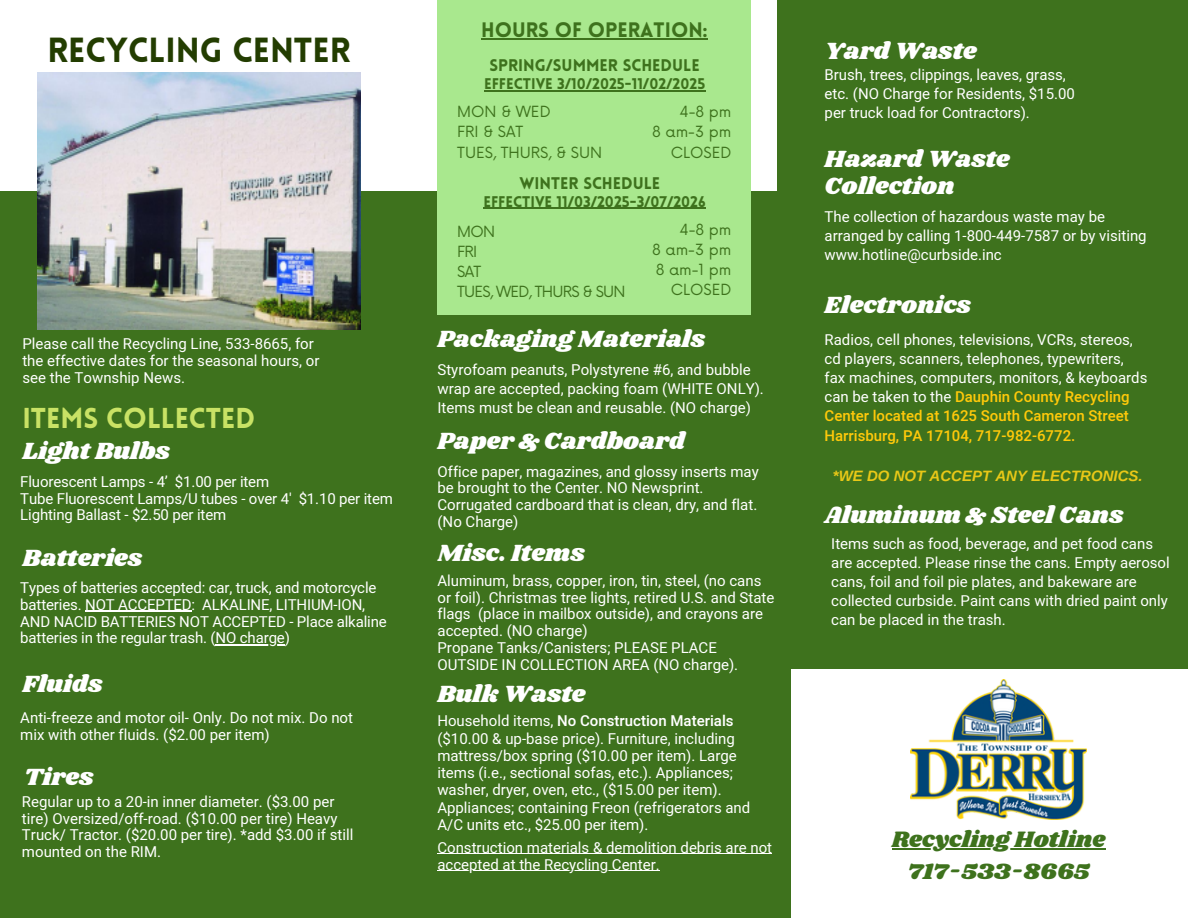
<style>
.page{position:relative;width:1188px;height:918px;background:#fff}
.page>*{position:absolute;margin:0;border:0;box-sizing:border-box;transform-origin:0 0}
.t1{font:900 34.05px "Lovelo";color:#233d01}
.t2{font:900 28.2px "Lovelo";color:#c9e265}
.t3{font:24.3px/27px "Shrikhand";color:#fff}
.t4{font:23.1px/31.8px "Shrikhand";color:#3e721d;text-align:center}
.t5{font:900 20.55px "Lovelo";color:#3e721d}
.t6{font:900 16.5px "Lovelo";color:#3e721d}
.t7{font:900 15.15px "Lovelo";color:#3e721d}
.t8{font:15px/16.8px "Heebo";color:#fff}
.t9{font:15px/20.2px "Now";color:#3e721d}
.t10{font:italic 700 15px "Arimo";color:#e9c817}
.t11{font:15px/20.2px "Now";letter-spacing:-.05em;color:#3e721d}
.s1{font-weight:500}
.s2{font-weight:500;color:#ffc90a}
</style>
<div class="page">
<div style="left:0;top:192px;width:791px;height:726px;background:#3e721d"></div>
<div style="left:777px;top:0;width:411px;height:669px;background:#3e721d"></div>
<img style="left:910px;top:680px;width:177px;height:139px">
<div style="left:438px;top:0;width:313px;height:315px;background:#a9e88e"></div>
<img style="left:38px;top:72px;width:322px;height:258px">
<hr style="left:484px;top:90px;width:221px;height:1px;background:#3e721d">
<hr style="left:85px;top:611px;width:107px;height:1px;background:#fff">
<hr style="left:216px;top:645px;width:69px;height:1px;background:#fff">
<hr style="left:892px;top:848px;width:213px;height:1px;background:#3e721d">
<hr style="left:481px;top:39px;width:227px;height:1px;background:#3e721d">
<hr style="left:483px;top:208px;width:223px;height:1px;background:#3e721d">
<hr style="left:437px;top:853px;width:335px;height:1px;background:#fff">
<hr style="left:437px;top:871px;width:223px;height:1px;background:#fff">
<h6 class="t1" style="left:47px;top:37px;width:305px">RECYCLING CENTER</h6>
<h3 class="t8" style="left:22px;top:336px;width:299px">Please call the Recycling Line, 533-8665, for the effective dates for the seasonal hours, or see the Township News.</h3>
<p class="t2" style="left:22px;top:407px;width:234px">ITEMS COLLECTED</p>
<p class="t3" style="left:22px;top:439px;width:149px">Light Bulbs</p>
<h5 class="t8" style="left:20px;top:474px;width:250px">Fluorescent Lamps - 4’ $1.00 per item</h5>
<h5 class="t8" style="left:20px;top:491px;width:374px">Tube Fluorescent Lamps/U tubes - over 4' $1.10 per item<br>Lighting Ballast - $2.50 per item</h5>
<p class="t3" style="left:22px;top:545px;width:121px">Batteries</p>
<h5 class="t8" style="left:20px;top:580px;width:368px">Types of batteries accepted: car, truck, and motorcycle batteries. NOT ACCEPTED: ALKALINE, LITHIUM-ION, AND NACID BATTERIES NOT ACCEPTED - Place alkaline batteries in the regular trash. (NO charge)</h5>
<p class="t3" style="left:22px;top:671px;width:82px">Fluids</p>
<h1 class="t8" style="left:20px;top:710px;width:334px">Anti-freeze and motor oil- Only. Do not mix. Do not mix with other fluids. ($2.00 per item)</h1>
<h2 class="t3" style="left:24px;top:764px;width:71px">Tires</h2>
<p class="t8" style="left:22px;top:794px;width:333px">Regular up to a 20-in inner diameter. ($3.00 per tire) Oversized/off-road. ($10.00 per tire) Heavy Truck/ Tractor. ($20.00 per tire). *add $3.00 if still mounted on the RIM.</p>
<h3 class="t5" style="left:481px;top:22px;width:228px">HOURS OF OPERATION:</h3>
<h6 class="t6" style="left:489px;top:59px;width:212px">SPRING/SUMMER SCHEDULE</h6>
<h3 class="t9" style="left:457px;top:102px;width:146px">MON &amp; WED<br>FRI &amp; SAT<br>TUES, THURS, &amp; SUN</h3>
<p class="t9" style="left:679px;top:102px;width:53px">4-8 pm</p>
<p class="t7" style="left:484px;top:78px;width:223px">EFFECTIVE 3/10/2025-11/02/2025</p>
<h3 class="t9" style="left:652px;top:122px;width:81px">8 am-3 pm</h3>
<p class="t9" style="left:671px;top:143px;width:62px">CLOSED</p>
<h3 class="t6" style="left:520px;top:176px;width:142px">WINTER SCHEDULE</h3>
<p class="t11" style="left:457px;top:222px;width:170px">MON<br>FRI<br>SAT<br>TUES, WED, THURS &amp; SUN</p>
<p class="t9" style="left:679px;top:220px;width:53px">4-8 pm</p>
<p class="t7" style="left:483px;top:196px;width:224px">EFFECTIVE 11/03/2025-3/07/2026</p>
<h3 class="t9" style="left:652px;top:240px;width:81px">8 am-3 pm</h3>
<p class="t9" style="left:656px;top:260px;width:77px">8 am-1 pm</p>
<p class="t9" style="left:671px;top:281px;width:62px">CLOSED</p>
<p class="t3" style="left:437px;top:326px;width:269px">Packaging Materials</p>
<p class="t8" style="left:438px;top:360px;width:328px;line-height:19.2px">Styrofoam peanuts, Polystyrene #6, and bubble wrap are accepted, packing foam (WHITE ONLY).<br>Items must be clean and reusable. (NO charge)</p>
<h3 class="t3" style="left:437px;top:428px;width:249px">Paper &amp; Cardboard</h3>
<p class="t8" style="left:438px;top:463px;width:323px">Office paper, magazines, and glossy inserts may be brought to the Center. NO Newsprint.<br>Corrugated cardboard that is clean, dry, and flat. (No Charge)</p>
<p class="t3" style="left:437px;top:540px;width:149px">Misc. Items</p>
<p class="t8" style="left:438px;top:573px;width:338px">Aluminum, brass, copper, iron, tin, steel, (no cans or foil). Christmas tree lights, retired U.S. and State flags (place in mailbox outside), and crayons are accepted. (NO charge)</p>
<h3 class="t8" style="left:438px;top:640px;width:302px">Propane Tanks/Canisters; PLEASE PLACE<br>OUTSIDE IN COLLECTION AREA (NO charge).</h3>
<p class="t3" style="left:437px;top:681px;width:150px">Bulk Waste</p>
<h3 class="t8" style="left:437px;top:713px;width:314px;line-height:17.2px">Household items, <span class="s1">No Construction Materials </span>($10.00 &amp; up-base price). Furniture, including mattress/box spring ($10.00 per item). Large items (i.e., sectional sofas, etc.). Appliances; washer, dryer, oven, etc., ($15.00 per item).<br>Appliances; containing Freon (refrigerators and A/C units etc., $25.00 per item).</h3>
<p class="t8" style="left:437px;top:839px;width:336px">Construction materials &amp; demolition debris are not</p>
<h3 class="t8" style="left:437px;top:857px;width:224px">accepted at the Recycling Center.</h3>
<h5 class="t3" style="left:825px;top:38px;width:154px">Yard Waste</h5>
<h4 class="t8" style="left:825px;top:66px;width:252px;line-height:19px">Brush, trees, clippings, leaves, grass, etc. (NO Charge for Residents, $15.00 per truck load for Contractors).</h4>
<p class="t3" style="left:825px;top:147px;width:187px">Hazard Waste<br>Collection</p>
<h5 class="t8" style="left:825px;top:208px;width:324px;line-height:19px">The collection of hazardous waste may be arranged by calling 1-800-449-7587 or by visiting www.hotline@curbside.inc</h5>
<p class="t3" style="left:825px;top:292px;width:148px">Electronics</p>
<h3 class="t8" style="left:825px;top:331px;width:324px;line-height:19.2px">Radios, cell phones, televisions, VCRs, stereos, cd players, scanners, telephones, typewriters, fax machines, computers, monitors, &amp; keyboards can be taken to the <span class="s2">Dauphin County Recycling Center located at 1625 South Cameron Street Harrisburg, PA 17104, 717-982-6772.</span></h3>
<h3 class="t10" style="left:833px;top:468px;width:311px">*WE DO NOT ACCEPT ANY ELECTRONICS.</h3>
<p class="t3" style="left:825px;top:502px;width:300px">Aluminum &amp; Steel Cans</p>
<p class="t8" style="left:831px;top:534px;width:340px;line-height:19px">Items such as food, beverage, and pet food cans are accepted. Please rinse the cans. Empty aerosol cans, foil and foil pie plates, and bakeware are collected curbside. Paint cans with dried paint only can be placed in the trash.</p>
<p class="t4" style="left:892px;top:824px;width:215px">Recycling Hotline<br>717-533-8665</p>
</div>
